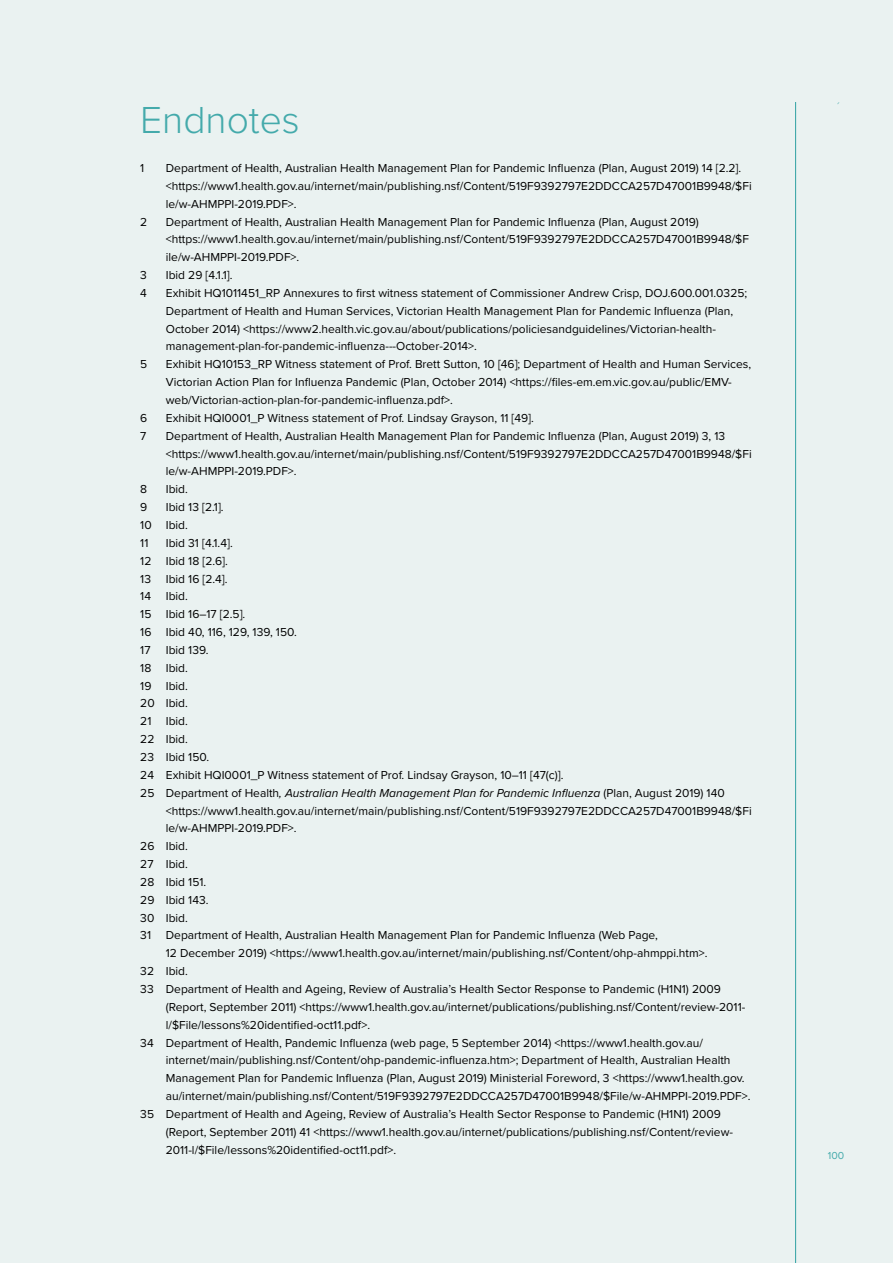
<style>
.page{position:relative;width:893px;height:1263px;background:#eaf2f1}
.page>*{position:absolute;margin:0;border:0;box-sizing:border-box;transform-origin:0 0}
.t1{font:300 39px "Proxima Nova";color:#44aaab}
.t2{font:12px/17.9px "Proxima Nova";color:#000}
.t3{font:italic 12px "Proxima Nova";color:#000}
.t4{font:10.5px "Proxima Nova";color:#44aaab}
.s1{font-style:normal}
</style>
<div class="page">
<hr style="left:795px;top:102px;width:1px;height:1161px;background:#44aaab">
<h1 class="t1" style="left:140px;top:91px;width:161px">Endnotes</h1>
<p class="t4" style="left:843px;top:102px;width:4px;rotate:90deg">`</p>
<p class="t2" style="left:140px;top:159px;width:6px">1</p>
<p class="t2" style="left:166px;top:159px;width:587px">Department of Health, Australian Health Management Plan for Pandemic Influenza (Plan, August 2019) 14 [2.2]. &lt;https://www1.health.gov.au/internet/main/publishing.nsf/Content/519F9392797E2DDCCA257D47001B9948/$Fi le/w-AHMPPI-2019.PDF&gt;.</p>
<p class="t2" style="left:140px;top:212px;width:9px">2</p>
<p class="t2" style="left:166px;top:212px;width:585px">Department of Health, Australian Health Management Plan for Pandemic Influenza (Plan, August 2019) &lt;https://www1.health.gov.au/internet/main/publishing.nsf/Content/519F9392797E2DDCCA257D47001B9948/$F ile/w-AHMPPI-2019.PDF&gt;.</p>
<p class="t2" style="left:140px;top:266px;width:8px">3</p>
<p class="t2" style="left:166px;top:266px;width:68px">Ibid 29 [4.1.1].</p>
<p class="t2" style="left:140px;top:283px;width:8px">4</p>
<p class="t2" style="left:166px;top:283px;width:583px">Exhibit HQ1011451_RP Annexures to first witness statement of Commissioner Andrew Crisp, DOJ.600.001.0325; Department of Health and Human Services, Victorian Health Management Plan for Pandemic Influenza (Plan, October 2014) &lt;https://www2.health.vic.gov.au/about/publications/policiesandguidelines/Victorian-health&shy;management-plan-for-pandemic-influenza---October-2014&gt;.</p>
<p class="t2" style="left:140px;top:355px;width:9px">5</p>
<p class="t2" style="left:166px;top:355px;width:587px">Exhibit HQ10153_RP Witness statement of Prof. Brett Sutton, 10 [46]; Department of Health and Human Services,<br>Victorian Action Plan for Influenza Pandemic (Plan, October 2014) &lt;https://files-em.em.vic.gov.au/public/EMV&shy;web/Victorian-action-plan-for-pandemic-influenza.pdf&gt;.</p>
<p class="t2" style="left:140px;top:408px;width:9px">6</p>
<p class="t2" style="left:166px;top:408px;width:370px">Exhibit HQI0001_P Witness statement of Prof. Lindsay Grayson, 11 [49].</p>
<p class="t2" style="left:140px;top:426px;width:8px">7</p>
<p class="t2" style="left:166px;top:426px;width:587px">Department of Health, Australian Health Management Plan for Pandemic Influenza (Plan, August 2019) 3, 13 &lt;https://www1.health.gov.au/internet/main/publishing.nsf/Content/519F9392797E2DDCCA257D47001B9948/$Fi le/w-AHMPPI-2019.PDF&gt;.</p>
<p class="t2" style="left:140px;top:480px;width:8px">8</p>
<p class="t2" style="left:166px;top:480px;width:24px">Ibid.</p>
<p class="t2" style="left:140px;top:498px;width:9px">9</p>
<p class="t2" style="left:140px;top:498px;width:85px;text-indent:26px">Ibid 13 [2.1].<br>10 Ibid.<br>11</p>
<p class="t2" style="left:140px;top:533px;width:158px;text-indent:26px">Ibid 31 [4.1.4].<br>12 Ibid 18 [2.6].<br>13 Ibid 16 [2.4].<br>14 Ibid.<br>15 Ibid 16–17 [2.5].<br>16 Ibid 40, 116, 129, 139, 150.<br>17</p>
<p class="t2" style="left:166px;top:640px;width:44px">Ibid 139.</p>
<p class="t2" style="left:140px;top:658px;width:49px">18 Ibid.</p>
<p class="t2" style="left:140px;top:676px;width:49px">19 Ibid.</p>
<p class="t2" style="left:140px;top:694px;width:49px">20 Ibid.</p>
<p class="t2" style="left:140px;top:712px;width:49px">21 Ibid.</p>
<p class="t2" style="left:140px;top:730px;width:49px">22 Ibid.</p>
<p class="t2" style="left:140px;top:747px;width:70px">23 Ibid 150.</p>
<p class="t2" style="left:140px;top:765px;width:425px">24 Exhibit HQI0001_P Witness statement of Prof. Lindsay Grayson, 10–11 [47(c)].</p>
<p class="t3" style="left:140px;top:784px;width:586px"><span class="s1">25 Department of Health</span>, Australian Health Management Plan for Pandemic Influenza <span class="s1">(Plan, August 2019) 140</span></p>
<p class="t2" style="left:166px;top:801px;width:587px">&lt;https://www1.health.gov.au/internet/main/publishing.nsf/Content/519F9392797E2DDCCA257D47001B9948/$Fi</p>
<p class="t2" style="left:166px;top:819px;width:132px">le/w-AHMPPI-2019.PDF&gt;.</p>
<p class="t2" style="left:140px;top:837px;width:49px">26 Ibid.</p>
<p class="t2" style="left:140px;top:854px;width:49px">27 Ibid.</p>
<p class="t2" style="left:140px;top:872px;width:67px">28 Ibid 151.</p>
<p class="t2" style="left:140px;top:890px;width:70px">29 Ibid 143.</p>
<p class="t2" style="left:140px;top:908px;width:49px">30 Ibid.</p>
<p class="t2" style="left:140px;top:926px;width:519px">31 Department of Health, Australian Health Management Plan for Pandemic Influenza (Web Page,</p>
<p class="t2" style="left:166px;top:944px;width:543px">12 December 2019) &lt;https://www1.health.gov.au/internet/main/publishing.nsf/Content/ohp-ahmppi.htm&gt;.</p>
<p class="t2" style="left:140px;top:962px;width:49px">32 Ibid.</p>
<p class="t2" style="left:140px;top:979px;width:582px">33 Department of Health and Ageing, Review of Australia’s Health Sector Response to Pandemic (H1N1) 2009</p>
<p class="t2" style="left:166px;top:997px;width:581px">(Report, September 2011) &lt;https://www1.health.gov.au/internet/publications/publishing.nsf/Content/review-2011-</p>
<p class="t2" style="left:166px;top:1015px;width:206px">l/$File/lessons%20identified-oct11.pdf&gt;.</p>
<p class="t2" style="left:140px;top:1033px;width:564px">34 Department of Health, Pandemic Influenza (web page, 5 September 2014) &lt;https://www1.health.gov.au/</p>
<p class="t2" style="left:166px;top:1051px;width:566px">internet/main/publishing.nsf/Content/ohp-pandemic-influenza.htm&gt;; Department of Health, Australian Health</p>
<p class="t2" style="left:166px;top:1069px;width:580px">Management Plan for Pandemic Influenza (Plan, August 2019) Ministerial Foreword, 3 &lt;https://www1.health.gov.</p>
<p class="t2" style="left:166px;top:1086px;width:586px">au/internet/main/publishing.nsf/Content/519F9392797E2DDCCA257D47001B9948/$File/w-AHMPPI-2019.PDF&gt;.</p>
<p class="t2" style="left:140px;top:1104px;width:582px">35 Department of Health and Ageing, Review of Australia’s Health Sector Response to Pandemic (H1N1) 2009</p>
<p class="t2" style="left:166px;top:1122px;width:569px">(Report, September 2011) 41 &lt;https://www1.health.gov.au/internet/publications/publishing.nsf/Content/review-</p>
<p class="t2" style="left:166px;top:1140px;width:232px">2011-l/$File/lessons%20identified-oct11.pdf&gt;.</p>
<p class="t4" style="left:828px;top:1148px;width:18px">100</p>
</div>
